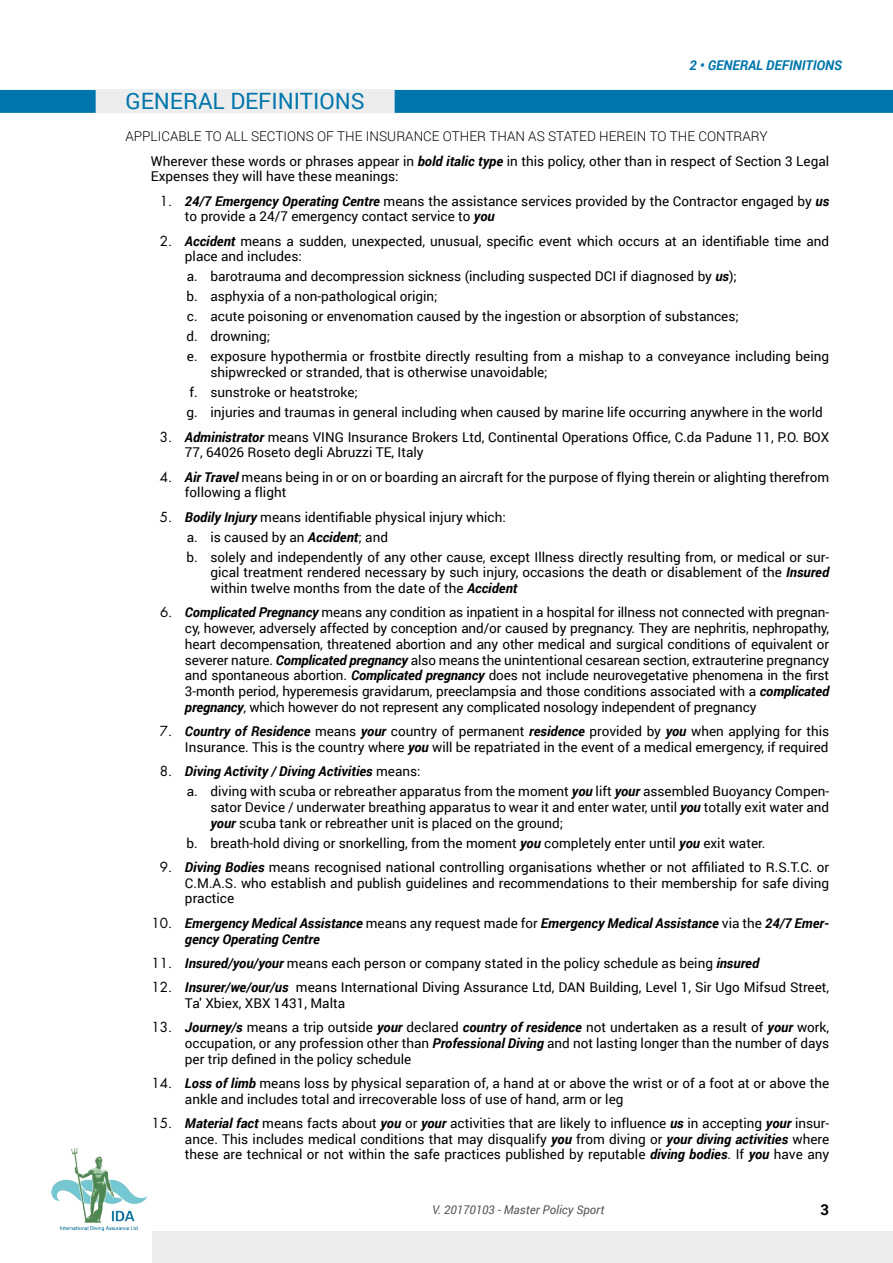
<style>
.page{position:relative;width:893px;height:1263px;background:#fff}
.page>*{position:absolute;margin:0;border:0;box-sizing:border-box;transform-origin:0 0}
.t1{font:22.5px "Roboto";color:#0076ac}
.t2{font:700 15px "Roboto";color:#000}
.t3{font:13.5px/15.8px "Roboto";color:#000}
.t4{font:italic 700 13.5px/15.8px "Roboto";color:#000}
.t5{font:italic 700 13.5px "Roboto";color:#0076ac}
.t6{font:italic 12px "Roboto";color:#575756}
.s1{font-weight:300}
.s2{font-weight:700;font-style:italic}
.s3{font-family:"Futura Std"}
.s4{font-family:"Futura Std";font-weight:400;font-style:normal}
.s5{font-weight:400;font-style:normal}
</style>
<div class="page">
<div style="left:152px;top:1231px;width:741px;height:32px;background:#ededed"></div>
<img style="left:51px;top:1148px;width:97px;height:82px">
<div style="left:0;top:90px;width:893px;height:23px;background:#0076ac"></div>
<div style="left:96px;top:89px;width:299px;height:24px;background:#ededed"></div>
<p class="t5" style="left:689px;top:56px;width:154px">2 • GENERAL DEFINITIONS</p>
<h1 class="t1" style="left:125px;top:85px;width:241px">GENERAL DEFINITIONS</h1>
<p class="t3" style="left:151px;top:124px;width:680px;line-height:24.3px;text-indent:-26px"><span class="s1">APPLICABLE TO ALL SECTIONS OF THE INSURANCE OTHER THAN AS STATED HEREIN TO THE CONTRARY<br></span>Wherever these words or phrases appear in <span class="s2">bold italic type</span> in this policy, other than in respect of Section 3 Legal</p>
<p class="t3" style="left:151px;top:168px;width:249px">Expenses they will have these meanings:</p>
<p class="t3" style="left:185px;top:192px;width:646px;text-indent:-25px"><span class="s3">1.</span> <span class="s2">24/7 Emergency Operating Centre</span> means the assistance services provided by the Contractor engaged by <span class="s2">us </span>to provide a 24/7 emergency contact service to <span class="s2">you</span></p>
<p class="t3" style="left:185px;top:232px;width:646px;text-indent:-25px"><span class="s3">2.</span> <span class="s2">Accident</span> means a sudden, unexpected, unusual, specific event which occurs at an identifiable time and place and includes:</p>
<p class="t3" style="left:186px;top:266px;width:644px;line-height:20px">a. barotrauma and decompression sickness (including suspected DCI if diagnosed by <span class="s2">us</span>);<br>b. asphyxia of a non-pathological origin;<br>c. acute poisoning or envenomation caused by the ingestion or absorption of substances;<br>d. drowning;<br>e. exposure hypothermia or frostbite directly resulting from a mishap to a conveyance including being</p>
<p class="t3" style="left:186px;top:362px;width:638px;line-height:20px;text-indent:24px">shipwrecked or stranded, that is otherwise unavoidable;<br>f. sunstroke or heatstroke;<br>g. injuries and traumas in general including when caused by marine life occurring anywhere in the world</p>
<p class="t3" style="left:185px;top:428px;width:646px;text-indent:-25px"><span class="s3">3.</span> <span class="s2">Administrator</span> means VING Insurance Brokers Ltd, Continental Operations Office, C.da Padune 11, P.O. BOX<br>77, 64026 Roseto degli Abruzzi TE, Italy</p>
<p class="t3" style="left:185px;top:468px;width:646px;text-indent:-25px"><span class="s3">4.</span> <span class="s2">Air Travel</span> means being in or on or boarding an aircraft for the purpose of flying therein or alighting therefrom following a flight</p>
<p class="t3" style="left:186px;top:506px;width:644px;line-height:20px;text-indent:-27px"><span class="s3">5.</span> <span class="s2">Bodily Injury</span> means identifiable physical injury which:<br>a. is caused by an <span class="s2">Accident</span>; and<br>b. solely and independently of any other cause, except Illness directly resulting from, or medical or sur-</p>
<p class="t3" style="left:210px;top:564px;width:620px">gical treatment rendered necessary by such injury, occasions the death or disablement of the <span class="s2">Insured </span>within twelve months from the date of the <span class="s2">Accident</span></p>
<p class="t3" style="left:185px;top:604px;width:646px;text-align:justify;text-indent:-25px"><span class="s3">6.</span> <span class="s2">Complicated Pregnancy</span> means any condition as inpatient in a hospital for illness not connected with pregnan&shy;cy, however, adversely affected by conception and/or caused by pregnancy. They are nephritis, nephropathy, heart decompensation, threatened abortion and any other medical and surgical conditions of equivalent or severer nature. <span class="s2">Complicated pregnancy</span> also means the unintentional cesarean section, extrauterine pregnancy and spontaneous abortion. <span class="s2">Complicated pregnancy</span> does not include neurovegetative phenomena in the first 3-month period, hyperemesis gravidarum, preeclampsia and those conditions associated with a <span class="s2">complicated pregnancy</span>, which however do not represent any complicated nosology independent of pregnancy</p>
<p class="t3" style="left:160px;top:723px;width:671px;text-align:right"><span class="s3">7.</span> <span class="s2">Country of Residence</span> means <span class="s2">your</span> country of permanent <span class="s2">residence</span> provided by <span class="s2">you</span> when applying for this<br>Insurance. This is the country where <span class="s2">you</span> will be repatriated in the event of a medical emergency, if required</p>
<p class="t3" style="left:187px;top:761px;width:644px;line-height:20px;text-indent:-27px"><span class="s3">8.</span> <span class="s2">Diving Activity / Diving Activities</span> means:<br>a. diving with scuba or rebreather apparatus from the moment <span class="s2">you</span> lift <span class="s2">your</span> assembled Buoyancy Compen-</p>
<p class="t3" style="left:210px;top:799px;width:620px">sator Device / underwater breathing apparatus to wear it and enter water, until <span class="s2">you</span> totally exit water and <span class="s2">your</span> scuba tank or rebreather unit is placed on the ground;</p>
<p class="t3" style="left:186px;top:834px;width:580px">b. breath-hold diving or snorkelling, from the moment <span class="s2">you</span> completely enter until <span class="s2">you</span> exit water.</p>
<p class="t3" style="left:185px;top:859px;width:646px;text-align:justify;text-indent:-25px"><span class="s3">9.</span> <span class="s2">Diving Bodies</span> means recognised national controlling organisations whether or not affiliated to R.S.T.C. or C.M.A.S. who establish and publish guidelines and recommendations to their membership for safe diving practice</p>
<p class="t4" style="left:185px;top:914px;width:646px;text-indent:-34px"><span class="s4">10.</span> Emergency Medical Assistance <span class="s5">means any request made for</span> Emergency Medical Assistance <span class="s5">via the</span> 24/7 Emer&shy;gency Operating Centre</p>
<p class="t3" style="left:151px;top:954px;width:609px"><span class="s3">11.</span> <span class="s2">Insured/you/your</span> means each person or company stated in the policy schedule as being <span class="s2">insured</span></p>
<p class="t3" style="left:185px;top:979px;width:646px;text-indent:-34px"><span class="s3">12.</span> <span class="s2">Insurer/we/our/us</span> means International Diving Assurance Ltd, DAN Building, Level 1, Sir Ugo Mifsud Street,<br>Ta' Xbiex, XBX 1431, Malta</p>
<p class="t3" style="left:185px;top:1019px;width:646px;text-align:justify;text-indent:-34px"><span class="s3">13.</span> <span class="s2">Journey/s</span> means a trip outside <span class="s2">your</span> declared <span class="s2">country of residence</span> not undertaken as a result of <span class="s2">your</span> work, occupation, or any profession other than <span class="s2">Professional Diving</span> and not lasting longer than the number of days per trip defined in the policy schedule</p>
<p class="t3" style="left:185px;top:1075px;width:646px;text-indent:-34px"><span class="s3">14.</span> <span class="s2">Loss of limb</span> means loss by physical separation of, a hand at or above the wrist or of a foot at or above the ankle and includes total and irrecoverable loss of use of hand, arm or leg</p>
<p class="t3" style="left:185px;top:1115px;width:646px;text-align:justify;text-indent:-34px"><span class="s3">15.</span> <span class="s2">Material fact</span> means facts about <span class="s2">you</span> or <span class="s2">your</span> activities that are likely to influence <span class="s2">us</span> in accepting <span class="s2">your</span> insur&shy;ance. This includes medical conditions that may disqualify <span class="s2">you</span> from diving or <span class="s2">your diving activities</span> where these are technical or not within the safe practices published by reputable <span class="s2">diving bodies</span>. If <span class="s2">you</span> have any</p>
<p class="t6" style="left:432px;top:1201px;width:174px">V. 20170103 - Master Policy Sport</p>
<p class="t2" style="left:821px;top:1199px;width:10px">3</p>
</div>
